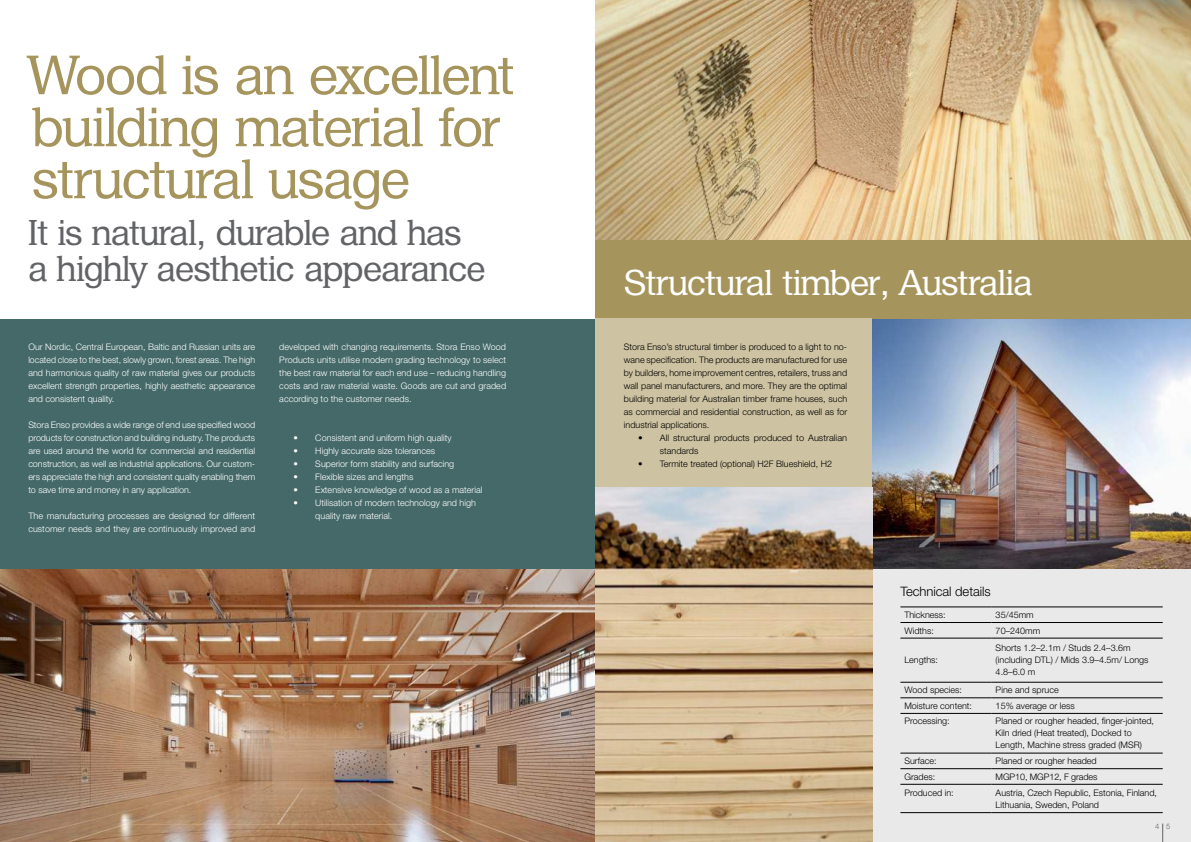
<style>
.page{position:relative;width:1191px;height:842px;background:#fff}
.page>*{position:absolute;margin:0;border:0;box-sizing:border-box;transform-origin:0 0}
.t1{font:54px/52px "Helvetica Neue Serif Rm";letter-spacing:-.02em;color:#a5945c}
.t2{font:35px/36px "Helvetica Neue Serif Rm";letter-spacing:-.02em;color:#626366}
.t3{font:35px "Helvetica Neue Serif Rm";letter-spacing:-.01em;color:#fff}
.t4{font:300 13px "Helvetica Neue LT Std";letter-spacing:-.005em;color:#000}
.t5{font:300 9px/13px "Helvetica Neue LT Std";color:#fff;text-align:justify}
.t6{font:300 9px/13px "Helvetica Neue LT Std";color:#000}
.t7{font:300 7.5px "Helvetica Neue LT Std";color:#626366}
</style>
<div class="page">
<div style="left:872px;top:569px;width:319px;height:273px;background:#e9e9ea"></div>
<div style="left:0;top:319px;width:595px;height:252px;background:#456969"></div>
<img style="left:595px;top:0;width:596px;height:241px">
<img style="left:872px;top:319px;width:319px;height:250px">
<div style="left:595px;top:241px;width:596px;height:78px;background:#a5945c"></div>
<img style="left:0;top:569px;width:595px;height:273px">
<div style="left:595px;top:319px;width:277px;height:169px;background:#cdc2a1"></div>
<hr style="left:900px;top:607px;width:91px;height:1px;background:#000">
<hr style="left:991px;top:607px;width:171px;height:1px;background:#000">
<hr style="left:900px;top:622px;width:91px;height:1px;background:#000">
<hr style="left:991px;top:622px;width:171px;height:1px;background:#000">
<hr style="left:900px;top:638px;width:91px;height:1px;background:#000">
<hr style="left:991px;top:638px;width:171px;height:1px;background:#000">
<hr style="left:900px;top:682px;width:91px;height:1px;background:#000">
<hr style="left:991px;top:682px;width:171px;height:1px;background:#000">
<hr style="left:900px;top:698px;width:91px;height:1px;background:#000">
<hr style="left:991px;top:698px;width:171px;height:1px;background:#000">
<hr style="left:900px;top:713px;width:91px;height:1px;background:#000">
<hr style="left:991px;top:713px;width:171px;height:1px;background:#000">
<hr style="left:900px;top:753px;width:91px;height:1px;background:#000">
<hr style="left:991px;top:753px;width:171px;height:1px;background:#000">
<hr style="left:900px;top:768px;width:91px;height:1px;background:#000">
<hr style="left:991px;top:768px;width:171px;height:1px;background:#000">
<hr style="left:900px;top:784px;width:91px;height:1px;background:#000">
<hr style="left:991px;top:784px;width:171px;height:1px;background:#000">
<hr style="left:900px;top:812px;width:91px;height:1px;background:#000">
<hr style="left:991px;top:812px;width:171px;height:1px;background:#000">
<img style="left:595px;top:488px;width:277px;height:354px">
<svg style="left:1162px;top:824px;width:1px;height:18px"></svg>
<h1 class="t1" style="left:28px;top:54px;width:488px">Wood is an excellent building material for structural usage</h1>
<h2 class="t2" style="left:28px;top:218px;width:458px">It is natural, durable and has a highly aesthetic appearance</h2>
<p class="t5" style="left:28px;top:341px;width:228px">Our Nordic, Central European, Baltic and Russian units are located close to the best, slowly grown, forest areas. The high and harmonious quality of raw material gives our products excellent strength properties, highly aesthetic appearance and consistent quality.</p>
<p class="t5" style="left:28px;top:419px;width:228px">Stora Enso provides a wide range of end use specified wood products for construction and building industry. The products are used around the world for commercial and residential construction, as well as industrial applications. Our custom&shy;ers appreciate the high and consistent quality enabling them to save time and money in any application.</p>
<p class="t5" style="left:28px;top:510px;width:228px">The manufacturing processes are designed for different customer needs and they are continuously improved and</p>
<p class="t5" style="left:279px;top:341px;width:228px">developed with changing requirements. Stora Enso Wood Products units utilise modern grading technology to select the best raw material for each end use – reducing handling costs and raw material waste. Goods are cut and graded according to the customer needs.</p>
<p class="t5" style="left:293px;top:431px;width:159px">• Consistent and uniform high quality</p>
<p class="t5" style="left:293px;top:444px;width:143px">• Highly accurate size tolerances</p>
<p class="t5" style="left:293px;top:457px;width:162px">• Superior form stability and surfacing</p>
<p class="t5" style="left:293px;top:470px;width:121px">• Flexible sizes and lengths</p>
<p class="t5" style="left:293px;top:483px;width:190px">• Extensive knowledge of wood as a material</p>
<p class="t5" style="left:315px;top:496px;width:162px;text-indent:-22px">• Utilisation of modern technology and high quality raw material.</p>
<h2 class="t3" style="left:624px;top:269px;width:410px">Structural timber, Australia</h2>
<p class="t6" style="left:624px;top:341px;width:225px;text-align:justify">Stora Enso’s structural timber is produced to a light to no&shy;wane specification. The products are manufactured for use by builders, home improvement centres, retailers, truss and wall panel manufacturers, and more. They are the optimal building material for Australian timber frame houses, such as commercial and residential construction, as well as for industrial applications.</p>
<p class="t6" style="left:660px;top:431px;width:189px;text-indent:-22px">• All structural products produced to Australian standards</p>
<p class="t6" style="left:638px;top:457px;width:196px">• Termite treated (optional) H2F Blueshield, H2</p>
<h3 class="t4" style="left:900px;top:587px;width:92px">Technical details</h3>
<p class="t6" style="left:904px;top:609px;width:43px">Thickness:</p>
<p class="t6" style="left:995px;top:609px;width:40px">35/45mm</p>
<p class="t6" style="left:904px;top:625px;width:31px">Widths:</p>
<p class="t6" style="left:995px;top:625px;width:46px">70–240mm</p>
<p class="t6" style="left:904px;top:654px;width:35px">Lengths:</p>
<p class="t6" style="left:995px;top:643px;width:154px;line-height:12px">Shorts 1.2–2.1m / Studs 2.4–3.6m (including DTL) / Mids 3.9–4.5m/ Longs<br>4.8–6.0 m</p>
<p class="t6" style="left:904px;top:684px;width:59px">Wood species:</p>
<p class="t6" style="left:995px;top:684px;width:65px">Pine and spruce</p>
<p class="t6" style="left:904px;top:700px;width:69px">Moisture content:</p>
<p class="t6" style="left:995px;top:700px;width:81px">15% average or less</p>
<p class="t6" style="left:904px;top:716px;width:47px">Processing:</p>
<p class="t6" style="left:995px;top:716px;width:160px;line-height:12px">Planed or rougher headed, finger-jointed,<br>Kiln dried (Heat treated), Docked to<br>Length, Machine stress graded (MSR)</p>
<p class="t6" style="left:904px;top:755px;width:34px">Surface:</p>
<p class="t6" style="left:995px;top:755px;width:103px">Planed or rougher headed</p>
<p class="t6" style="left:904px;top:771px;width:32px">Grades:</p>
<p class="t6" style="left:995px;top:771px;width:103px">MGP10, MGP12, F grades</p>
<p class="t6" style="left:904px;top:787px;width:51px">Produced in:</p>
<p class="t6" style="left:995px;top:787px;width:163px;line-height:12px">Austria, Czech Republic, Estonia, Finland,<br>Lithuania, Sweden, Poland</p>
<p class="t7" style="left:1155px;top:823px;width:17px">4 5</p>
</div>
